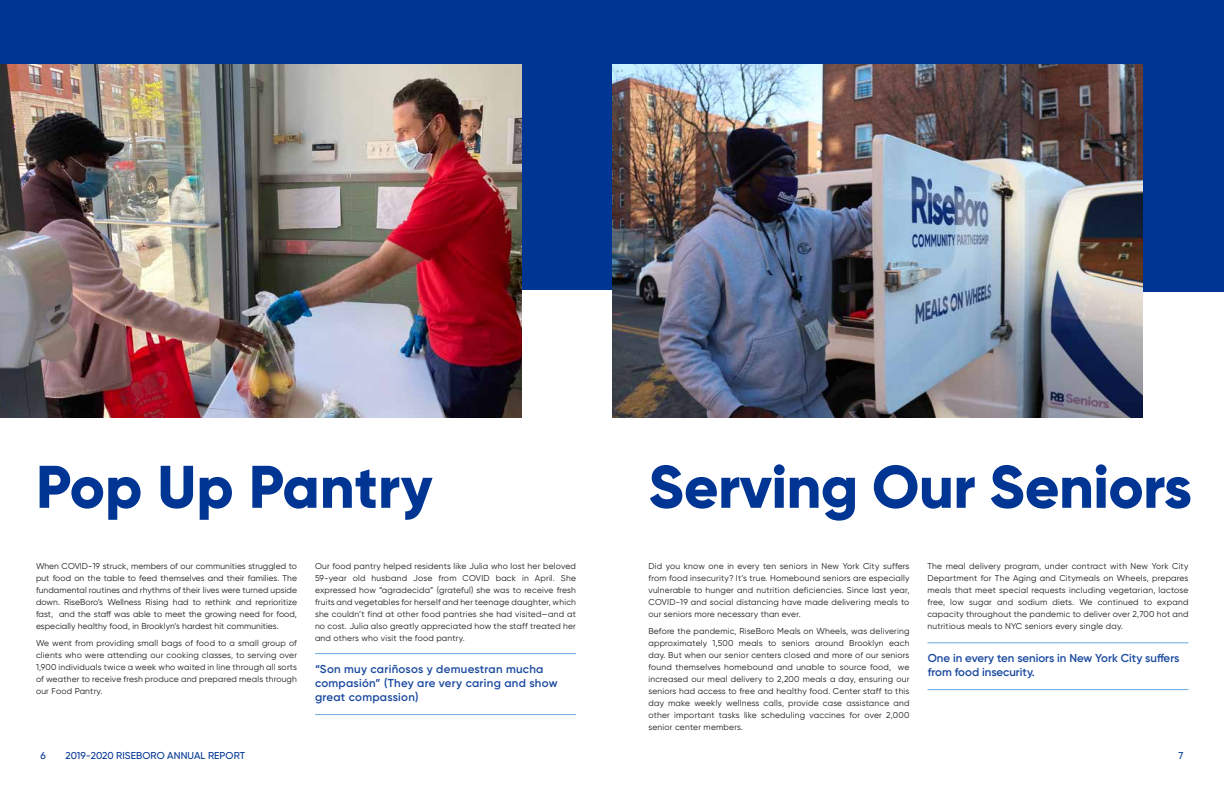
<style>
.page{position:relative;width:1224px;height:792px;background:#fff}
.page>*{position:absolute;margin:0;border:0;box-sizing:border-box;transform-origin:0 0}
.t1{font:800 60px "Gilroy";letter-spacing:-.01em;color:#003594}
.t2{font:600 11.5px/13.8px "Gilroy";letter-spacing:.015em;color:#1a499f}
.t3{font:500 10px "Gilroy";letter-spacing:.005em;color:#003595}
.t4{font:8.5px/12px "Gilroy";letter-spacing:.025em;color:#1a1a1a;text-align:justify}
</style>
<div class="page">
<div style="left:0;top:0;width:612px;height:289px;background:#003594"></div>
<img style="left:0;top:64px;width:522px;height:354px">
<hr style="left:315px;top:653px;width:261px;height:1px;background:#6aaae4">
<hr style="left:315px;top:714px;width:261px;height:1px;background:#6aaae4">
<div style="left:612px;top:0;width:612px;height:292px;background:#003594"></div>
<hr style="left:927px;top:642px;width:261px;height:1px;background:#6aaae4">
<hr style="left:927px;top:689px;width:261px;height:1px;background:#6aaae4">
<img style="left:612px;top:64px;width:531px;height:354px">
<h1 class="t1" style="left:36px;top:449px;width:398px">Pop Up Pantry</h1>
<p class="t4" style="left:36px;top:560px;width:263px">When COVID-19 struck, members of our communities struggled to put food on the table to feed themselves and their families. The fundamental routines and rhythms of their lives were turned upside down. RiseBoro’s Wellness Rising had to rethink and reprioritize fast, and the staff was able to meet the growing need for food, especially healthy food, in Brooklyn’s hardest hit communities.</p>
<p class="t4" style="left:36px;top:637px;width:263px">We went from providing small bags of food to a small group of clients who were attending our cooking classes, to serving over 1,900 individuals twice a week who waited in line through all sorts of weather to receive fresh produce and prepared meals through our Food Pantry.</p>
<p class="t4" style="left:315px;top:560px;width:263px">Our food pantry helped residents like Julia who lost her beloved 59-year old husband Jose from COVID back in April. She expressed how “agradecida” (grateful) she was to receive fresh fruits and vegetables for herself and her teenage daughter, which she couldn’t find at other food pantries she had visited—and at no cost. Julia also greatly appreciated how the staff treated her and others who visit the food pantry.</p>
<h2 class="t2" style="left:315px;top:662px;width:244px">“Son muy cariñosos y demuestran mucha compasión” (They are very caring and show great compassion)</h2>
<h1 class="t1" style="left:648px;top:449px;width:545px">Serving Our Seniors</h1>
<p class="t4" style="left:648px;top:560px;width:263px">Did you know one in every ten seniors in New York City suffers from food insecurity? It’s true. Homebound seniors are especially vulnerable to hunger and nutrition deficiencies. Since last year, COVID-19 and social distancing have made delivering meals to our seniors more necessary than ever.</p>
<p class="t4" style="left:648px;top:625px;width:263px">Before the pandemic, RiseBoro Meals on Wheels, was delivering approximately 1,500 meals to seniors around Brooklyn each day. But when our senior centers closed and more of our seniors found themselves homebound and unable to source food, we increased our meal delivery to 2,200 meals a day, ensuring our seniors had access to free and healthy food. Center staff to this day make weekly wellness calls, provide case assistance and other important tasks like scheduling vaccines for over 2,000 senior center members.</p>
<p class="t4" style="left:927px;top:560px;width:263px">The meal delivery program, under contract with New York City Department for The Aging and Citymeals on Wheels, prepares meals that meet special requests including vegetarian, lactose free, low sugar and sodium diets. We continued to expand capacity throughout the pandemic to deliver over 2,700 hot and nutritious meals to NYC seniors every single day.</p>
<h2 class="t2" style="left:928px;top:651px;width:253px">One in every ten seniors in New York City suffers from food insecurity.</h2>
<p class="t3" style="left:40px;top:750px;width:7px">6</p>
<p class="t3" style="left:66px;top:750px;width:181px">2019-2020 RISEBORO ANNUAL REPORT</p>
<p class="t3" style="left:1179px;top:750px;width:6px">7</p>
</div>
